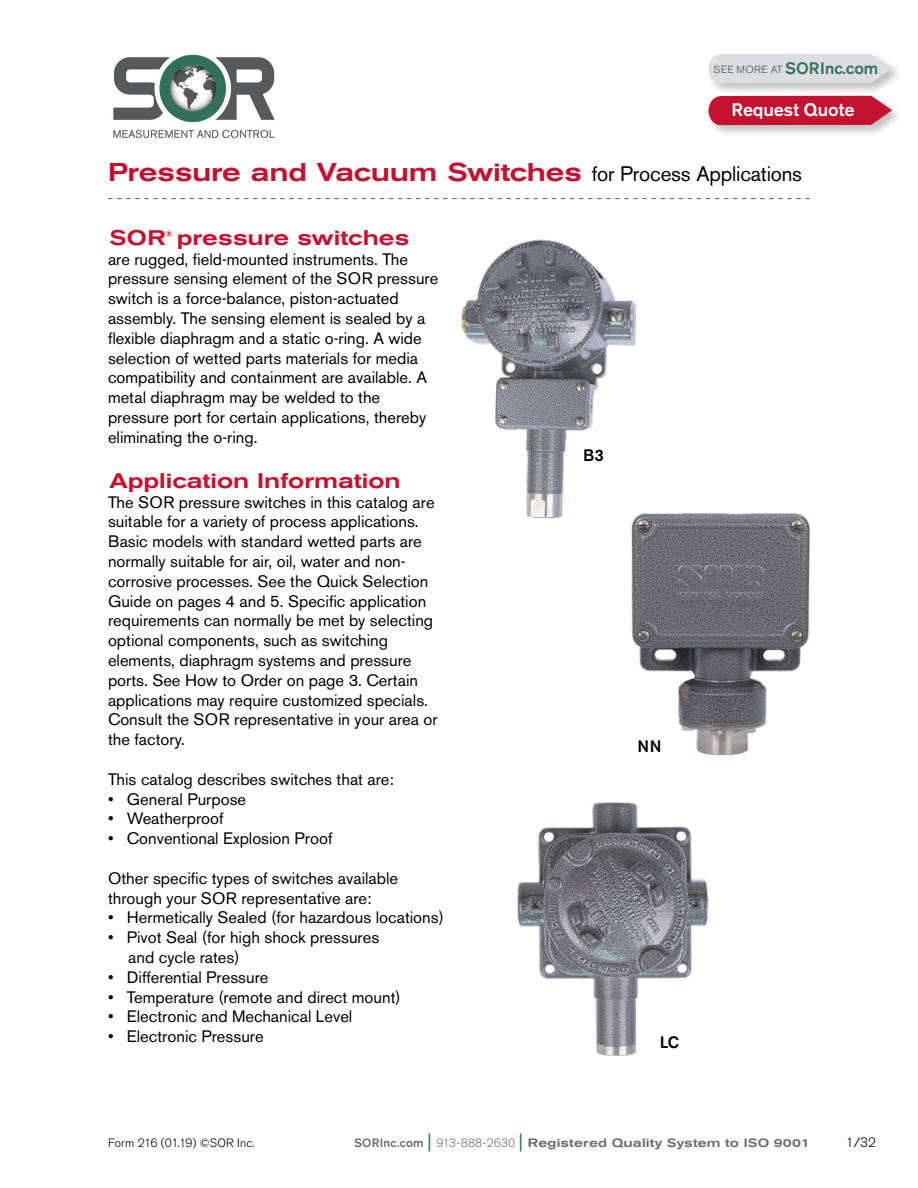
<style>
.page{position:relative;width:918px;height:1188px;background:#fff}
.page>*{position:absolute;margin:0;border:0;box-sizing:border-box;transform-origin:0 0}
.t1{font:500 expanded 25.5px "Akzidenz Grotesk BE";letter-spacing:-.01em;color:#c41230}
.t2{font:500 expanded 21px "Akzidenz Grotesk BE";color:#c41230}
.t3{font:500 18px "Akzidenz Grotesk BE";color:#fff}
.t4{font:16.5px/19.8px "Akzidenz Grotesk BE";color:#000}
.t5{font:500 16.5px "Akzidenz Grotesk BE";color:#34715b}
.t6{font:500 16.5px "Akzidenz Grotesk BE";color:#000}
.t7{font:300 13.5px "Akzidenz Grotesk BE";color:#000}
.t8{font:500 expanded 12px "Akzidenz Grotesk BE";letter-spacing:.015em;color:#6d6e71}
.t9{font:300 12px "Akzidenz Grotesk BE";letter-spacing:.015em;color:#000}
.t10{font:10.5px "Akzidenz Grotesk BE";color:#6d6e71}
.t11{font:500 expanded 9px "Akzidenz Grotesk BE";color:#c41230}
.s1{font-weight:400;font-size:10.5px;color:#6d6e71}
.s2{font-weight:400;font-stretch:normal;font-size:21px;color:#000}
.s3{font-stretch:normal}
.s4{font-weight:400;font-stretch:normal;font-size:18px;color:#34715b}
.s5{font-weight:300;font-stretch:normal}
</style>
<div class="page">
<img style="left:517px;top:802px;width:192px;height:254px">
<img style="left:631px;top:513px;width:179px;height:242px">
<img style="left:461px;top:239px;width:192px;height:305px">
<img style="left:113px;top:54px;width:162px;height:85px">
<svg style="left:108px;top:198px;width:702px;height:1px"></svg>
<div style="left:706px;top:51px;width:197px;height:45px;background:#000;opacity:.25"></div>
<div style="left:708px;top:54px;width:184px;height:29px;background:#dcddde"></div>
<div style="left:706px;top:93px;width:197px;height:44px;background:#000;opacity:.25"></div>
<svg style="left:708px;top:96px;width:184px;height:29px;background:#c6213d"></svg>
<p class="t10" style="left:713px;top:63px;width:8px">see</p>
<p class="t5" style="left:737px;top:58px;width:143px"><span class="s1">more at</span> SORInc.com</p>
<p class="t3" style="left:732px;top:98px;width:124px">Request Quote</p>
<h1 class="t1" style="left:108px;top:157px;width:696px">Pressure and Vacuum Switches <span class="s2">for Process Applications</span></h1>
<p class="t2" style="left:109px;top:225px;width:57px">SOR</p>
<p class="t11" style="left:165px;top:229px;width:9px">®</p>
<p class="t2" style="left:177px;top:225px;width:234px">pressure switches</p>
<p class="t4" style="left:108px;top:249px;width:332px">are rugged, field-mounted instruments. The pressure sensing element of the SOR pressure switch is a force-balance, piston-actuated assembly. The sensing element is sealed by a flexible diaphragm and a static o-ring. A wide selection of wetted parts materials for media compatibility and containment are available. A metal diaphragm may be welded to the pressure port for certain applications, thereby eliminating the o-ring.</p>
<p class="t2" style="left:109px;top:468px;width:293px">Application Information</p>
<p class="t4" style="left:108px;top:492px;width:331px">The SOR pressure switches in this catalog are suitable for a variety of process applications.<br>Basic models with standard wetted parts are normally suitable for air, oil, water and non&shy;corrosive processes. See the Quick Selection Guide on pages 4 and 5. Specific application requirements can normally be met by selecting optional components, such as switching elements, diaphragm systems and pressure ports. See How to Order on page 3. Certain applications may require customized specials.<br>Consult the SOR representative in your area or the factory.</p>
<p class="t4" style="left:108px;top:769px;width:288px">This catalog describes switches that are:</p>
<p class="t4" style="left:108px;top:789px;width:140px">• General Purpose</p>
<p class="t4" style="left:108px;top:809px;width:117px">• Weatherproof</p>
<p class="t4" style="left:108px;top:828px;width:226px">• Conventional Explosion Proof</p>
<p class="t4" style="left:108px;top:868px;width:292px">Other specific types of switches available through your SOR representative are:</p>
<p class="t4" style="left:108px;top:908px;width:337px">• Hermetically Sealed (for hazardous locations)</p>
<p class="t4" style="left:128px;top:927px;width:253px;text-indent:-20px">• Pivot Seal (for high shock pressures and cycle rates)</p>
<p class="t4" style="left:108px;top:967px;width:162px">• Differential Pressure</p>
<p class="t4" style="left:108px;top:987px;width:294px">• Temperature (remote and direct mount)</p>
<p class="t4" style="left:108px;top:1007px;width:246px">• Electronic and Mechanical Level</p>
<p class="t4" style="left:108px;top:1026px;width:157px">• Electronic Pressure</p>
<p class="t6" style="left:660px;top:1032px;width:21px">LC</p>
<p class="t6" style="left:583px;top:445px;width:22px">B3</p>
<p class="t6" style="left:638px;top:736px;width:26px">NN</p>
<p class="t9" style="left:108px;top:1136px;width:148px">Form 216 (01.19) ©SOR Inc.</p>
<p class="t8" style="left:354px;top:1136px;width:457px"><span class="s3">SORInc.com</span> <span class="s4">|</span> <span class="s5">913-888-2630</span> <span class="s4">|</span> Registered Quality System to ISO 9001</p>
<p class="t7" style="left:846px;top:1134px;width:32px">1/32</p>
</div>
